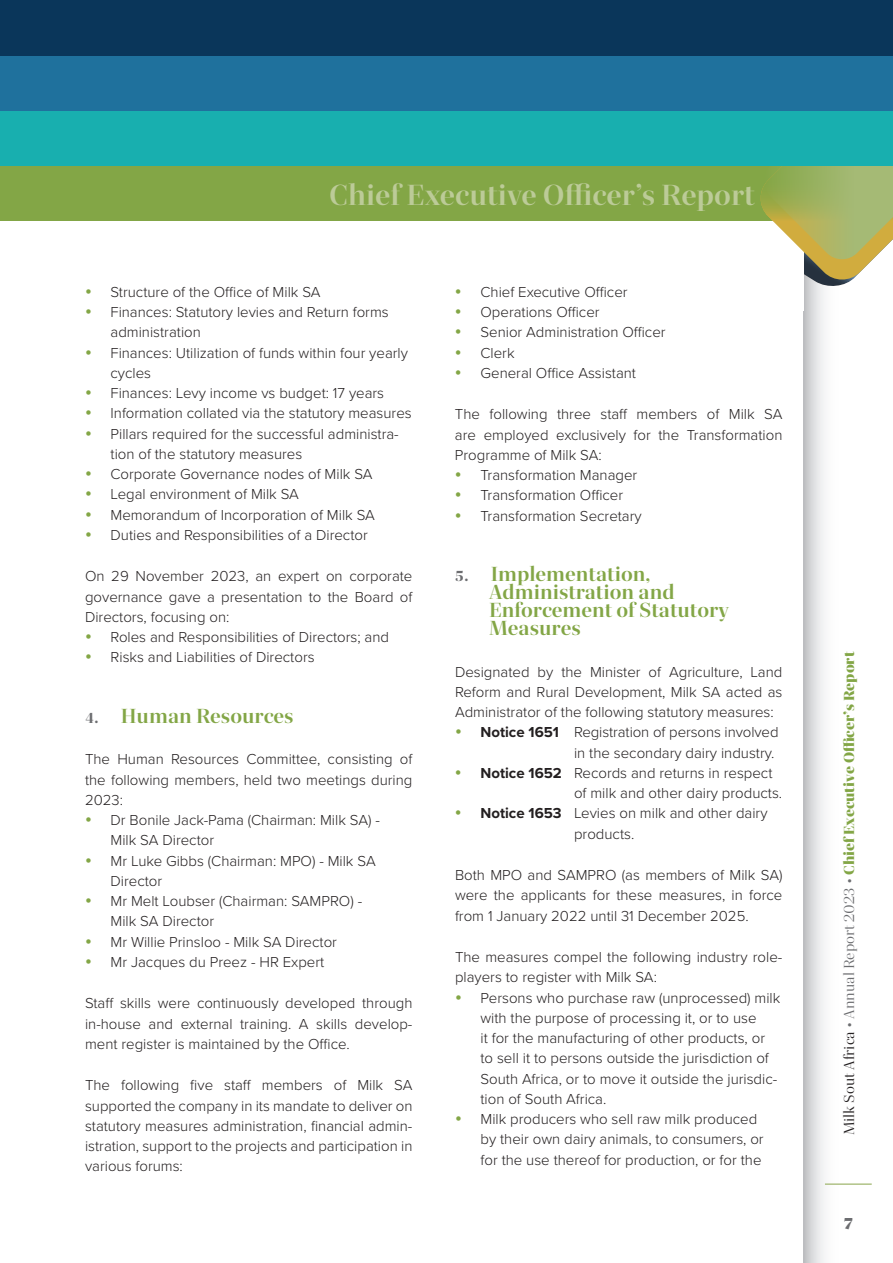
<style>
.page{position:relative;width:893px;height:1263px;background:#fff}
.page>*{position:absolute;margin:0;border:0;box-sizing:border-box;transform-origin:0 0}
.t1{font:700 30px "Quinn Display";color:#bccb98}
.t2{font:700 21px/18px "Quinn Display";color:#83a646}
.t3{font:900 18px "Quinn Display";color:#6c6d70}
.body{font:300 15px/20.2px "Proxima Nova";color:#231f20}
.t4{font:900 15px "Quinn Display";color:#83a646}
.s1{font-weight:800;font-size:15px;color:#6c6d70}
.s2{font-weight:700}
.s3{font-weight:400;color:#231f20}
.s4{font-weight:400;color:#6c6d70}
</style>
<div class="page">
<div style="left:804px;top:0;width:42px;height:1263px;background:linear-gradient(to right,#d0d2d4,#fff)"></div>
<hr style="left:825px;top:1183px;width:47px;height:2px;background:#b0c287">
<div style="left:0;top:166px;width:893px;height:55px;background:#83a646"></div>
<svg style="left:760px;top:166px;width:133px;height:131px"></svg>
<div style="left:0;top:111px;width:893px;height:55px;background:#18afaf"></div>
<div style="left:0;top:55px;width:893px;height:56px;background:#1f719d"></div>
<div style="left:0;top:0;width:893px;height:55px;background:#0a365a"></div>
<h1 class="t1" style="left:329px;top:177px;width:427px">Chief Executive Officer’s Report</h1>
<p class="body" style="left:111px;top:281px;width:212px">Structure of the Office of Milk SA</p>
<p class="body" style="left:111px;top:301px;width:280px">Finances: Statutory levies and Return forms administration</p>
<p class="body" style="left:111px;top:342px;width:299px">Finances: Utilization of funds within four yearly cycles</p>
<p class="body" style="left:111px;top:382px;width:275px">Finances: Levy income vs budget: 17 years</p>
<p class="body" style="left:111px;top:402px;width:303px">Information collated via the statutory measures</p>
<p class="body" style="left:111px;top:423px;width:290px">Pillars required for the successful administra&shy;tion of the statutory measures</p>
<p class="body" style="left:111px;top:463px;width:264px">Corporate Governance nodes of Milk SA</p>
<p class="body" style="left:111px;top:483px;width:190px">Legal environment of Milk SA</p>
<p class="body" style="left:111px;top:504px;width:266px">Memorandum of Incorporation of Milk SA</p>
<p class="body" style="left:111px;top:524px;width:259px">Duties and Responsibilities of a Director</p>
<p class="body" style="left:85px;top:565px;width:329px;text-align:justify">On 29 November 2023, an expert on corporate governance gave a presentation to the Board of Directors, focusing on:</p>
<p class="body" style="left:111px;top:626px;width:280px">Roles and Responsibilities of Directors; and</p>
<p class="body" style="left:111px;top:646px;width:206px">Risks and Liabilities of Directors</p>
<p class="t2" style="left:85px;top:706px;width:210px"><span class="s1">4.</span> Human Resources</p>
<p class="body" style="left:85px;top:748px;width:329px;text-align:justify">The Human Resources Committee, consisting of the following members, held two meetings during 2023:</p>
<p class="body" style="left:111px;top:809px;width:271px">Dr Bonile Jack-Pama (Chairman: Milk SA) -<br>Milk SA Director</p>
<p class="body" style="left:111px;top:850px;width:267px">Mr Luke Gibbs (Chairman: MPO) - Milk SA<br>Director</p>
<p class="body" style="left:111px;top:890px;width:253px">Mr Melt Loubser (Chairman: SAMPRO) -<br>Milk SA Director</p>
<p class="body" style="left:111px;top:931px;width:228px">Mr Willie Prinsloo - Milk SA Director</p>
<p class="body" style="left:111px;top:951px;width:215px">Mr Jacques du Preez - HR Expert</p>
<p class="body" style="left:85px;top:992px;width:329px;text-align:justify">Staff skills were continuously developed through in-house and external training. A skills develop&shy;ment register is maintained by the Office.</p>
<p class="body" style="left:85px;top:1074px;width:329px;text-align:justify">The following five staff members of Milk SA supported the company in its mandate to deliver on statutory measures administration, financial admin&shy;istration, support to the projects and participation in various forums:</p>
<p class="body" style="left:480px;top:281px;width:149px">Chief Executive Officer</p>
<p class="body" style="left:480px;top:301px;width:121px">Operations Officer</p>
<p class="body" style="left:480px;top:321px;width:187px">Senior Administration Officer</p>
<p class="body" style="left:480px;top:342px;width:36px">Clerk</p>
<p class="body" style="left:480px;top:362px;width:157px">General Office Assistant</p>
<p class="body" style="left:455px;top:403px;width:329px;text-align:justify">The following three staff members of Milk SA are employed exclusively for the Transformation Programme of Milk SA:</p>
<p class="body" style="left:480px;top:464px;width:158px">Transformation Manager</p>
<p class="body" style="left:480px;top:484px;width:144px">Transformation Officer</p>
<p class="body" style="left:480px;top:505px;width:163px">Transformation Secretary</p>
<p class="t2" style="left:489px;top:565px;width:241px;text-indent:-34px"><span class="s1">5.</span> Implementation,<br>Administration and<br>Enforcement of Statutory<br>Measures</p>
<p class="body" style="left:455px;top:661px;width:329px;text-align:justify">Designated by the Minister of Agriculture, Land Reform and Rural Development, Milk SA acted as Administrator of the following statutory measures:</p>
<p class="body" style="left:480px;top:721px;width:300px;text-align:right"><span class="s2">Notice 1651</span> Registration of persons involved in the secondary dairy industry.</p>
<p class="body" style="left:574px;top:762px;width:210px;text-indent:-94px"><span class="s2">Notice 1652</span> Records and returns in respect of milk and other dairy products.</p>
<p class="body" style="left:574px;top:802px;width:195px;text-indent:-94px"><span class="s2">Notice 1653</span> Levies on milk and other dairy products.</p>
<p class="body" style="left:455px;top:864px;width:329px;text-align:justify">Both MPO and SAMPRO (as members of Milk SA) were the applicants for these measures, in force from 1 January 2022 until 31 December 2025.</p>
<p class="body" style="left:455px;top:946px;width:329px">The measures compel the following industry role&shy;players to register with Milk SA:</p>
<p class="body" style="left:480px;top:987px;width:301px">Persons who purchase raw (unprocessed) milk with the purpose of processing it, or to use<br>it for the manufacturing of other products, or to sell it to persons outside the jurisdiction of South Africa, or to move it outside the jurisdic&shy;tion of South Africa.</p>
<p class="body" style="left:480px;top:1108px;width:285px">Milk producers who sell raw milk produced by their own dairy animals, to consumers, or for the use thereof for production, or for the</p>
<p class="t4" style="left:840px;top:1135px;width:485px;rotate:-90deg"><span class="s3">Milk Sout Africa</span> <span class="s4">• Annual Report 2023 •</span> Chief Executive Officer’s Report</p>
<p class="t3" style="left:844px;top:1210px;width:10px">7</p>
</div>
